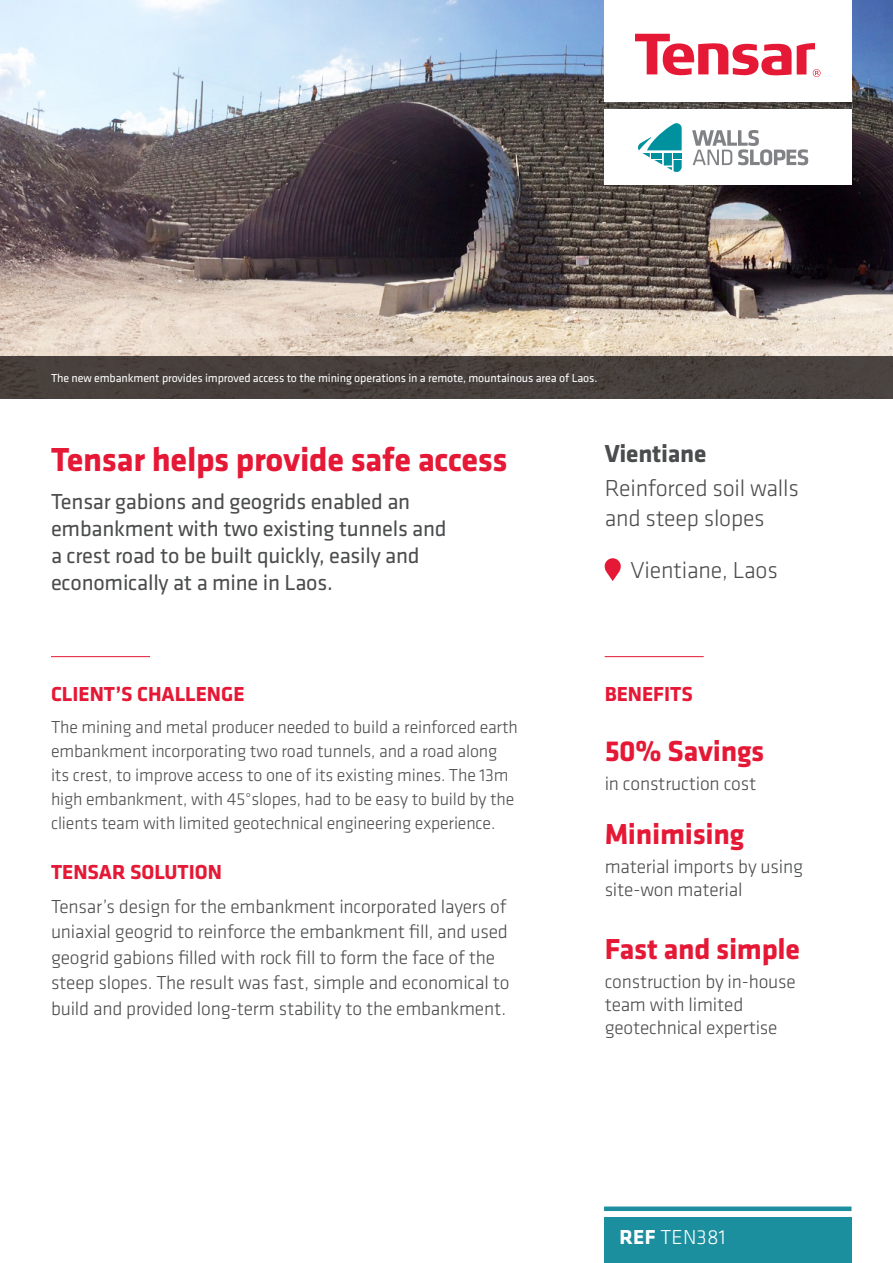
<style>
.page{position:relative;width:893px;height:1263px;background:#fff}
.page>*{position:absolute;margin:0;border:0;box-sizing:border-box;transform-origin:0 0}
.t1{font:700 34.5px "Klavika";letter-spacing:-.01em;color:#e51836}
.t2{font:700 30px "Klavika";letter-spacing:-.01em;color:#e51836}
.t3{font:700 25.5px "Klavika";letter-spacing:-.01em;color:#4b4c4d}
.t4{font:300 24px/30px "Klavika";letter-spacing:-.01em;color:#4b4c4d}
.t5{font:22.5px/27px "Klavika";letter-spacing:-.01em;color:#4b4c4d}
.t6{font:700 21px "Klavika";color:#e51836}
.t7{font:300 21px "Klavika";letter-spacing:.01em;color:#fff}
.t8{font:300 19.5px/25.5px "Klavika";letter-spacing:-.01em;color:#4b4c4d}
.t9{font:300 18px/24px "Klavika";letter-spacing:-.01em;color:#4b4c4d}
.t10{font:12px "Klavika";letter-spacing:-.01em;color:#fff}
.s1{font-weight:700}
</style>
<div class="page">
<img style="left:0;top:0;width:893px;height:356px">
<div style="left:0;top:356px;width:893px;height:42px;background:#48403d"></div>
<hr style="left:605px;top:656px;width:99px;height:1px;background:#e51836">
<svg style="left:605px;top:558px;width:16px;height:23px"></svg>
<div style="left:604px;top:1217px;width:247px;height:46px;background:#1c8f9f"></div>
<hr style="left:51px;top:656px;width:99px;height:1px;background:#e51836">
<div style="left:604px;top:0;width:247px;height:102px;background:#fff"></div>
<svg style="left:635px;top:34px;width:156px;height:41px"></svg>
<svg style="left:797px;top:43px;width:23px;height:34px"></svg>
<div style="left:604px;top:1206px;width:247px;height:5px;background:#1c8f9f"></div>
<div style="left:604px;top:109px;width:247px;height:75px;background:#fff"></div>
<svg style="left:692px;top:130px;width:116px;height:35px"></svg>
<svg style="left:638px;top:123px;width:44px;height:49px"></svg>
<p class="t10" style="left:51px;top:370px;width:548px">The new embankment provides improved access to the mining operations in a remote, mountainous area of Laos.</p>
<p class="t1" style="left:51px;top:435px;width:458px">Tensar helps provide safe access</p>
<p class="t5" style="left:51px;top:487px;width:397px">Tensar gabions and geogrids enabled an embankment with two existing tunnels and a crest road to be built quickly, easily and economically at a mine in Laos.</p>
<p class="t3" style="left:605px;top:435px;width:103px">Vientiane</p>
<p class="t4" style="left:605px;top:473px;width:196px">Reinforced soil walls and steep slopes</p>
<p class="t4" style="left:631px;top:555px;width:149px">Vientiane, Laos</p>
<p class="t6" style="left:51px;top:679px;width:195px">CLIENT’S CHALLENGE</p>
<p class="t9" style="left:51px;top:715px;width:468px">The mining and metal producer needed to build a reinforced earth embankment incorporating two road tunnels, and a road along its crest, to improve access to one of its existing mines. The 13m high embankment, with 45°slopes, had to be easy to build by the clients team with limited geotechnical engineering experience.</p>
<p class="t6" style="left:51px;top:856px;width:172px">TENSAR SOLUTION</p>
<p class="t8" style="left:51px;top:893px;width:460px">Tensar’s design for the embankment incorporated layers of uniaxial geogrid to reinforce the embankment fill, and used geogrid gabions filled with rock fill to form the face of the steep slopes. The result was fast, simple and economical to build and provided long-term stability to the embankment.</p>
<p class="t6" style="left:605px;top:679px;width:90px">BENEFITS</p>
<p class="t2" style="left:605px;top:730px;width:161px">50% Savings</p>
<p class="t8" style="left:605px;top:770px;width:153px">in construction cost</p>
<p class="t2" style="left:605px;top:812px;width:141px">Minimising</p>
<p class="t8" style="left:605px;top:854px;width:200px;line-height:23.4px">material imports by using site-won material</p>
<p class="t2" style="left:605px;top:927px;width:197px">Fast and simple</p>
<p class="t8" style="left:605px;top:969px;width:193px;line-height:23.4px">construction by in-house team with limited geotechnical expertise</p>
<p class="t7" style="left:620px;top:1224px;width:107px"><span class="s1">REF</span> TEN381</p>
</div>
